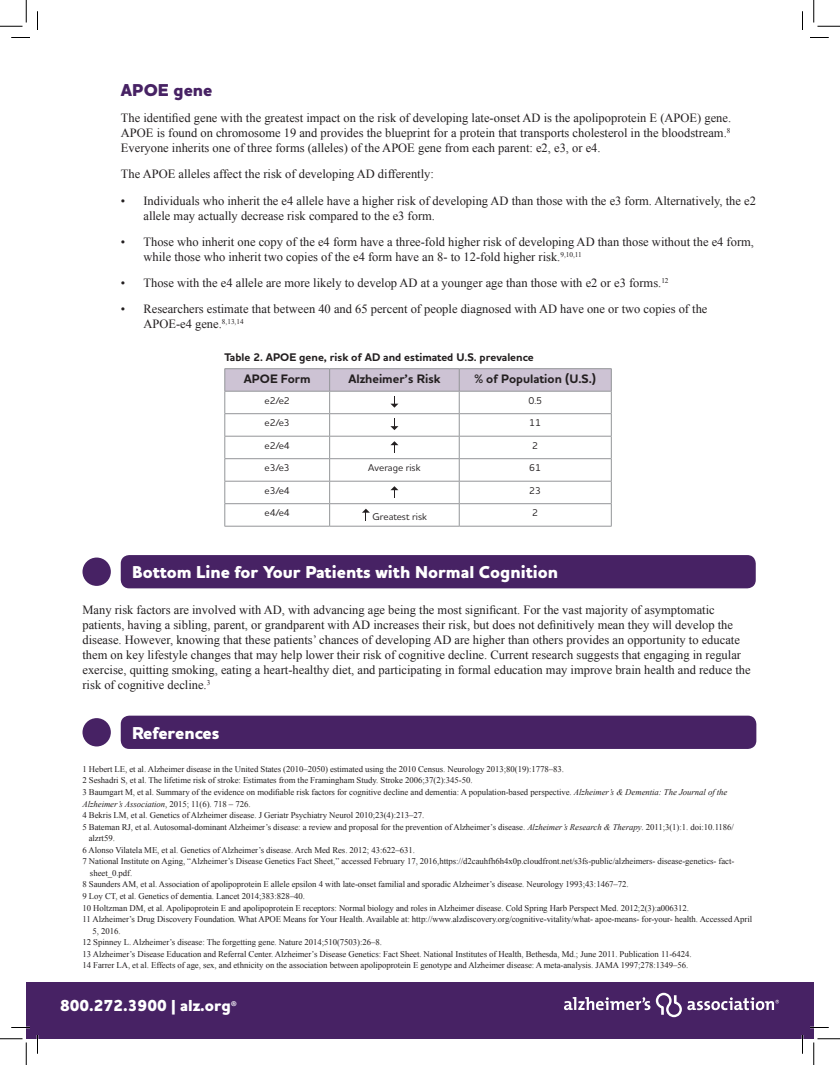
<style>
.page{position:relative;width:840px;height:1065px;background:#fff}
.page>*{position:absolute;margin:0;border:0;box-sizing:border-box;transform-origin:0 0}
.t1{font:800 17.5px "Houschka Alt Pro";color:#fff}
.t2{font:800 17.5px "Houschka Alt Pro";color:#472264}
.t3{font:800 16.25px "Houschka Alt Pro";color:#fff}
.t4{font:12.5px/15px "Times New Roman";color:#231f20}
.t5{font:700 12.5px "Houschka Alt Pro";color:#231f20}
.t6{font:700 11.25px "Houschka Alt Pro";color:#231f20}
.t7{font:500 10px "Houschka Alt Pro";color:#231f20}
.t8{font:8.75px "Times New Roman";letter-spacing:-.005em;color:#231f20}
.t9{font:italic 8.75px "Times New Roman";letter-spacing:-.005em;color:#231f20}
.s1{font-style:italic}
.s2{font-style:normal}
.s3{font-size:13.75px}
</style>
<div class="page">
<div style="left:26px;top:982px;width:788px;height:57px;background:#472264"></div>
<svg style="left:564px;top:997px;width:86px;height:13px"></svg>
<svg style="left:656px;top:993px;width:123px;height:24px"></svg>
<div style="left:121px;top:716px;width:635px;height:33px;background:#472264;border-radius:9px"></div>
<div style="left:82px;top:718px;width:29px;height:28px;background:#472264;border-radius:50%"></div>
<hr style="left:224px;top:368px;width:106px;height:1px;background:#939598">
<hr style="left:330px;top:368px;width:129px;height:1px;background:#939598">
<hr style="left:459px;top:368px;width:153px;height:1px;background:#939598">
<hr style="left:224px;top:526px;width:106px;height:1px;background:#939598">
<hr style="left:330px;top:526px;width:129px;height:1px;background:#939598">
<hr style="left:459px;top:526px;width:153px;height:1px;background:#939598">
<svg style="left:224px;top:369px;width:388px;height:157px"></svg>
<div style="left:121px;top:555px;width:635px;height:33px;background:#472264;border-radius:9px"></div>
<div style="left:82px;top:558px;width:29px;height:28px;background:#472264;border-radius:50%"></div>
<svg style="left:11px;top:37px;width:19px;height:1px"></svg>
<svg style="left:810px;top:37px;width:19px;height:1px"></svg>
<svg style="left:11px;top:1027px;width:19px;height:1px"></svg>
<svg style="left:810px;top:1027px;width:19px;height:1px"></svg>
<svg style="left:37px;top:11px;width:1px;height:19px"></svg>
<svg style="left:37px;top:1035px;width:1px;height:19px"></svg>
<svg style="left:802px;top:11px;width:1px;height:19px"></svg>
<svg style="left:802px;top:1035px;width:1px;height:19px"></svg>
<svg style="left:0;top:0;width:27px;height:27px"></svg>
<svg style="left:0;top:1039px;width:27px;height:26px"></svg>
<svg style="left:814px;top:0;width:26px;height:27px"></svg>
<svg style="left:814px;top:1039px;width:26px;height:26px"></svg>
<h1 class="t2" style="left:121px;top:78px;width:93px">APOE gene</h1>
<p class="t4" style="left:121px;top:110px;width:612px;text-align:justify">The identified gene with the greatest impact on the risk of developing late-onset AD is the apolipoprotein E (APOE) gene.<br>APOE is found on chromosome 19 and provides the blueprint for a protein that transports cholesterol in the bloodstream.<sup>8<br></sup>Everyone inherits one of three forms (alleles) of the APOE gene from each parent: e2, e3, or e4.</p>
<h3 class="t4" style="left:121px;top:166px;width:315px">The APOE alleles affect the risk of developing AD differently:</h3>
<h3 class="t4" style="left:143px;top:193px;width:614px;text-indent:-22px">• Individuals who inherit the e4 allele have a higher risk of developing AD than those with the e3 form. Alternatively, the e2 allele may actually decrease risk compared to the e3 form.</h3>
<h3 class="t4" style="left:143px;top:234px;width:612px;text-indent:-22px">• Those who inherit one copy of the e4 form have a three-fold higher risk of developing AD than those without the e4 form, while those who inherit two copies of the e4 form have an 8- to 12-fold higher risk.<sup>9,10,11</sup></h3>
<h3 class="t4" style="left:121px;top:275px;width:549px">• Those with the e4 allele are more likely to develop AD at a younger age than those with e2 or e3 forms.<sup>12</sup></h3>
<h3 class="t4" style="left:143px;top:301px;width:566px;text-indent:-22px">• Researchers estimate that between 40 and 65 percent of people diagnosed with AD have one or two copies of the<br>APOE-e4 gene.<sup>8,13,14</sup></h3>
<p class="t6" style="left:224px;top:349px;width:311px">Table 2. APOE gene, risk of AD and estimated U.S. prevalence</p>
<h3 class="t5" style="left:244px;top:371px;width:68px">APOE Form</h3>
<h3 class="t5" style="left:348px;top:371px;width:94px">Alzheimer’s Risk</h3>
<h3 class="t5" style="left:474px;top:371px;width:123px">% of Population (U.S.)</h3>
<p class="t7" style="left:265px;top:394px;width:27px">e2/e2</p>
<p class="t7" style="left:528px;top:394px;width:15px">0.5</p>
<p class="t7" style="left:265px;top:417px;width:27px">e2/e3</p>
<p class="t7" style="left:529px;top:417px;width:13px">11</p>
<p class="t7" style="left:265px;top:439px;width:27px">e2/e4</p>
<p class="t7" style="left:532px;top:439px;width:7px">2</p>
<p class="t7" style="left:265px;top:462px;width:27px">e3/e3</p>
<p class="t7" style="left:368px;top:462px;width:54px">Average risk</p>
<p class="t7" style="left:529px;top:462px;width:13px">61</p>
<p class="t7" style="left:265px;top:484px;width:27px">e3/e4</p>
<p class="t7" style="left:529px;top:484px;width:13px">23</p>
<p class="t7" style="left:265px;top:507px;width:27px">e4/e4</p>
<p class="t7" style="left:372px;top:510px;width:56px">Greatest risk</p>
<p class="t7" style="left:532px;top:507px;width:7px">2</p>
<h1 class="t1" style="left:132px;top:561px;width:428px">Bottom Line for Your Patients with Normal Cognition</h1>
<p class="t4" style="left:82px;top:602px;width:670px">Many risk factors are involved with AD, with advancing age being the most significant. For the vast majority of asymptomatic patients, having a sibling, parent, or grandparent with AD increases their risk, but does not definitively mean they will develop the disease. However, knowing that these patients’ chances of developing AD are higher than others provides an opportunity to educate them on key lifestyle changes that may help lower their risk of cognitive decline. Current research suggests that engaging in regular exercise, quitting smoking, eating a heart-healthy diet, and participating in formal education may improve brain health and reduce the risk of cognitive decline.<sup>3</sup></p>
<h1 class="t1" style="left:132px;top:722px;width:89px">References</h1>
<p class="t8" style="left:82px;top:763px;width:483px">1 Hebert LE, et al. Alzheimer disease in the United States (2010–2050) estimated using the 2010 Census. Neurology 2013;80(19):1778–83.</p>
<p class="t8" style="left:82px;top:775px;width:392px">2 Seshadri S, et al. The lifetime risk of stroke: Estimates from the Framingham Study. Stroke 2006;37(2):345-50.</p>
<p class="t8" style="left:82px;top:786px;width:646px">3 Baumgart M, et al. Summary of the evidence on modifiable risk factors for cognitive decline and dementia: A population-based perspective. <span class="s1">Alzheimer’s &amp; Dementia: The Journal of the</span></p>
<p class="t9" style="left:82px;top:798px;width:170px">Alzheimer’s Association<span class="s2">, 2015; 11(6). 718 – 726.</span></p>
<p class="t8" style="left:82px;top:809px;width:343px">4 Bekris LM, et al. Genetics of Alzheimer disease. J Geriatr Psychiatry Neurol 2010;23(4):213–27.</p>
<p class="t8" style="left:82px;top:821px;width:653px">5 Bateman RJ, et al. Autosomal-dominant Alzheimer’s disease: a review and proposal for the prevention of Alzheimer’s disease. <span class="s1">Alzheimer’s Research &amp; Therapy</span>. 2011;3(1):1. doi:10.1186/</p>
<p class="t8" style="left:89px;top:832px;width:28px">alzrt59.</p>
<p class="t8" style="left:82px;top:844px;width:334px">6 Alonso Vilatela ME, et al. Genetics of Alzheimer’s disease. Arch Med Res. 2012; 43:622–631.</p>
<p class="t8" style="left:82px;top:856px;width:653px">7 National Institute on Aging, “Alzheimer’s Disease Genetics Fact Sheet,” accessed February 17, 2016,https://d2cauhfh6h4x0p.cloudfront.net/s3fs-public/alzheimers- disease-genetics- fact-</p>
<p class="t8" style="left:90px;top:867px;width:44px">sheet_0.pdf.</p>
<p class="t8" style="left:83px;top:879px;width:548px">8 Saunders AM, et al. Association of apolipoprotein E allele epsilon 4 with late-onset familial and sporadic Alzheimer’s disease. Neurology 1993;43:1467–72.</p>
<p class="t8" style="left:83px;top:890px;width:224px">9 Loy CT, et al. Genetics of dementia. Lancet 2014;383:828–40.</p>
<p class="t8" style="left:83px;top:902px;width:608px">10 Holtzman DM, et al. Apolipoprotein E and apolipoprotein E receptors: Normal biology and roles in Alzheimer disease. Cold Spring Harb Perspect Med. 2012;2(3):a006312.</p>
<p class="t8" style="left:83px;top:913px;width:671px">11 Alzheimer’s Drug Discovery Foundation. What APOE Means for Your Health. Available at: http://www.alzdiscovery.org/cognitive-vitality/what- apoe-means- for-your- health. Accessed April</p>
<p class="t8" style="left:93px;top:925px;width:30px">5, 2016.</p>
<p class="t8" style="left:83px;top:936px;width:301px">12 Spinney L. Alzheimer’s disease: The forgetting gene. Nature 2014;510(7503):26–8.</p>
<p class="t8" style="left:83px;top:948px;width:611px">13 Alzheimer’s Disease Education and Referral Center. Alzheimer’s Disease Genetics: Fact Sheet. National Institutes of Health, Bethesda, Md.; June 2011. Publication 11-6424.</p>
<p class="t8" style="left:83px;top:960px;width:607px">14 Farrer LA, et al. Effects of age, sex, and ethnicity on the association between apolipoprotein E genotype and Alzheimer disease: A meta-analysis. JAMA 1997;278:1349–56.</p>
<h2 class="t3" style="left:60px;top:995px;width:179px">800.272.3900 | alz.org<span class="s3">®</span></h2>
</div>
